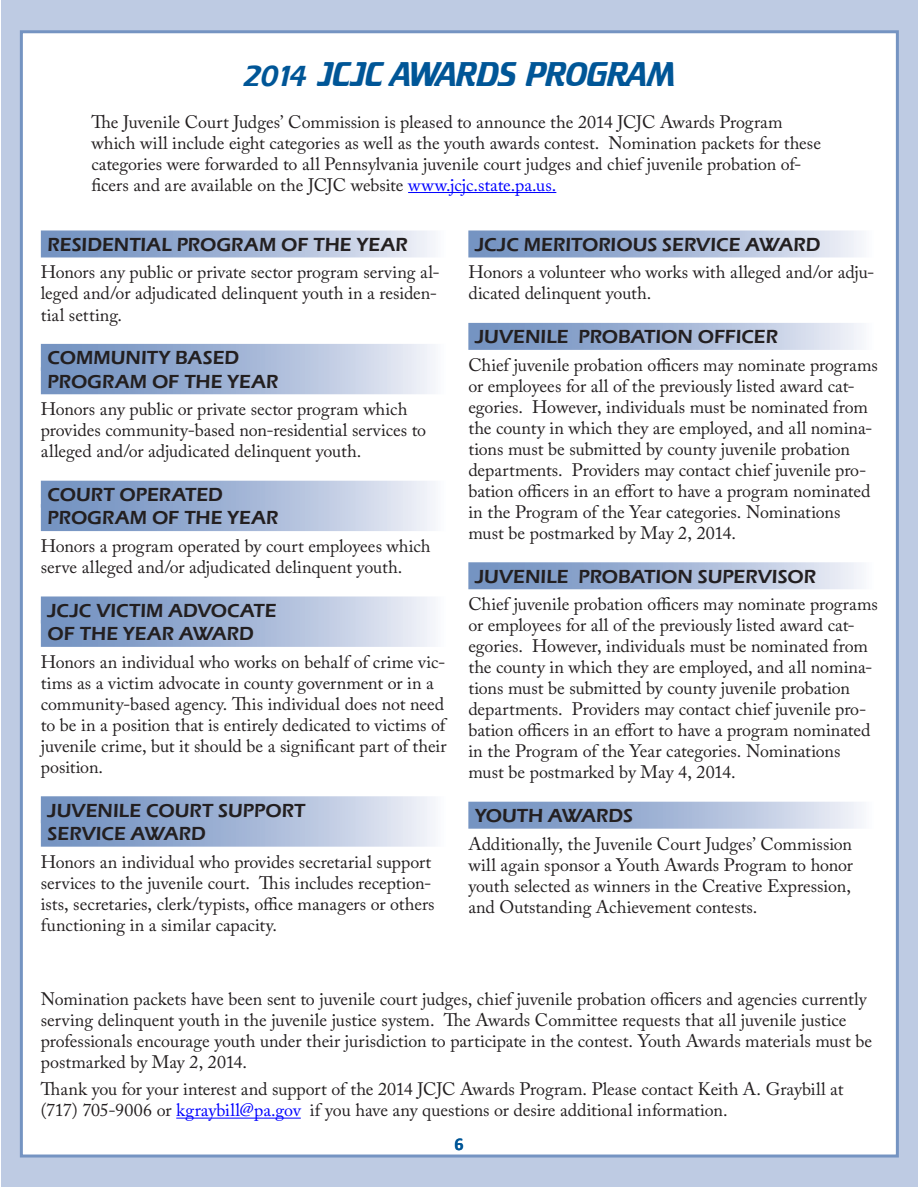
<style>
.page{position:relative;width:918px;height:1188px;background:#fff}
.page>*{position:absolute;margin:0;border:0;box-sizing:border-box;transform-origin:0 0}
.t1{font:30px "Crillee";letter-spacing:-.01em;color:#005697}
.t2{font:600 19.5px/23.4px "Eras ITC";color:#231f20}
.t3{font:18px/21px "Adobe Caslon Pro";letter-spacing:-.005em;color:#231f20}
.t4{font:700 18px "Calibri";color:#005697}
.s1{color:#00f}
</style>
<div class="page">
<div style="left:1px;top:1px;width:917px;height:1186px;background:#becbe3"></div>
<div style="left:20px;top:30px;width:879px;height:1128px;background:#fff;border:3px solid #7594c2"></div>
<div style="left:41px;top:230px;width:409px;height:27px;background:linear-gradient(to right,#6687bb,#eef0f8)"></div>
<div style="left:41px;top:344px;width:409px;height:27px;background:linear-gradient(to right,#6687bb,#eef0f8)"></div>
<div style="left:41px;top:367px;width:409px;height:27px;background:linear-gradient(to right,#6687bb,#eef0f8)"></div>
<div style="left:41px;top:481px;width:409px;height:27px;background:linear-gradient(to right,#6687bb,#eef0f8)"></div>
<div style="left:41px;top:504px;width:409px;height:27px;background:linear-gradient(to right,#6687bb,#eef0f8)"></div>
<div style="left:41px;top:596px;width:409px;height:27px;background:linear-gradient(to right,#6687bb,#eef0f8)"></div>
<div style="left:41px;top:620px;width:409px;height:27px;background:linear-gradient(to right,#6687bb,#eef0f8)"></div>
<div style="left:41px;top:796px;width:409px;height:27px;background:linear-gradient(to right,#6687bb,#eef0f8)"></div>
<div style="left:41px;top:820px;width:409px;height:27px;background:linear-gradient(to right,#6687bb,#eef0f8)"></div>
<svg style="left:468px;top:230px;width:394px;height:27px;background:#a8bad8"></svg>
<svg style="left:468px;top:323px;width:394px;height:27px;background:#a7b9d8"></svg>
<svg style="left:468px;top:562px;width:394px;height:27px;background:#a7b9d8"></svg>
<svg style="left:468px;top:802px;width:394px;height:27px;background:#a7b9d8"></svg>
<hr style="left:176px;top:1118px;width:125px;height:1px;background:#00f">
<hr style="left:408px;top:192px;width:148px;height:1px;background:#00f">
<h1 class="t1" style="left:244px;top:54px;width:433px">2014 JCJC AWARDS PROGRAM</h1>
<p class="t3" style="left:91px;top:111px;width:731px">The Juvenile Court Judges’ Commission is pleased to announce the 2014 JCJC Awards Program which will include eight categories as well as the youth awards contest. Nomination packets for these categories were forwarded to all Pennsylvania juvenile court judges and chief juvenile probation of&shy;ficers and are available on the JCJC website <span class="s1">www.jcjc.state.pa.us.</span></p>
<p class="t2" style="left:48px;top:233px;width:362px">RESIDENTIAL PROGRAM OF THE YEAR</p>
<p class="t3" style="left:41px;top:262px;width:400px">Honors any public or private sector program serving al&shy;leged and/or adjudicated delinquent youth in a residen&shy;tial setting.</p>
<p class="t2" style="left:48px;top:346px;width:233px">COMMUNITY BASED<br>PROGRAM OF THE YEAR</p>
<p class="t3" style="left:41px;top:399px;width:387px">Honors any public or private sector program which provides community-based non-residential services to alleged and/or adjudicated delinquent youth.</p>
<p class="t2" style="left:48px;top:483px;width:233px">COURT OPERATED<br>PROGRAM OF THE YEAR</p>
<p class="t3" style="left:41px;top:535px;width:391px">Honors a program operated by court employees which serve alleged and/or adjudicated delinquent youth.</p>
<p class="t2" style="left:48px;top:599px;width:231px">JCJC VICTIM ADVOCATE<br>OF THE YEAR AWARD</p>
<p class="t3" style="left:41px;top:651px;width:407px">Honors an individual who works on behalf of crime vic&shy;tims as a victim advocate in county government or in a community-based agency. This individual does not need to be in a position that is entirely dedicated to victims of juvenile crime, but it should be a significant part of their position.</p>
<p class="t2" style="left:48px;top:799px;width:259px">JUVENILE COURT SUPPORT<br>SERVICE AWARD</p>
<p class="t3" style="left:41px;top:851px;width:395px">Honors an individual who provides secretarial support services to the juvenile court. This includes reception&shy;ists, secretaries, clerk/typists, office managers or others functioning in a similar capacity.</p>
<p class="t2" style="left:475px;top:233px;width:347px">JCJC MERITORIOUS SERVICE AWARD</p>
<p class="t3" style="left:468px;top:262px;width:408px">Honors a volunteer who works with alleged and/or adju&shy;dicated delinquent youth.</p>
<p class="t2" style="left:475px;top:325px;width:305px">JUVENILE PROBATION OFFICER</p>
<p class="t3" style="left:468px;top:354px;width:411px">Chief juvenile probation officers may nominate programs or employees for all of the previously listed award cat&shy;egories. However, individuals must be nominated from the county in which they are employed, and all nomina&shy;tions must be submitted by county juvenile probation departments. Providers may contact chief juvenile pro&shy;bation officers in an effort to have a program nominated in the Program of the Year categories. Nominations must be postmarked by May 2, 2014.</p>
<p class="t2" style="left:475px;top:565px;width:342px">JUVENILE PROBATION SUPERVISOR</p>
<p class="t3" style="left:468px;top:594px;width:411px">Chief juvenile probation officers may nominate programs or employees for all of the previously listed award cat&shy;egories. However, individuals must be nominated from the county in which they are employed, and all nomina&shy;tions must be submitted by county juvenile probation departments. Providers may contact chief juvenile pro&shy;bation officers in an effort to have a program nominated in the Program of the Year categories. Nominations must be postmarked by May 4, 2014.</p>
<p class="t2" style="left:475px;top:804px;width:159px">YOUTH AWARDS</p>
<p class="t3" style="left:468px;top:833px;width:386px">Additionally, the Juvenile Court Judges’ Commission will again sponsor a Youth Awards Program to honor youth selected as winners in the Creative Expression, and Outstanding Achievement contests.</p>
<p class="t3" style="left:41px;top:988px;width:833px">Nomination packets have been sent to juvenile court judges, chief juvenile probation officers and agencies currently serving delinquent youth in the juvenile justice system. The Awards Committee requests that all juvenile justice professionals encourage youth under their jurisdiction to participate in the contest. Youth Awards materials must be postmarked by May 2, 2014.</p>
<p class="t3" style="left:41px;top:1079px;width:804px">Thank you for your interest and support of the 2014 JCJC Awards Program. Please contact Keith A. Graybill at (717) 705-9006 or <span class="s1">kgraybill@pa.gov</span> if you have any questions or desire additional information.</p>
<p class="t4" style="left:454px;top:1132px;width:11px">6</p>
</div>
